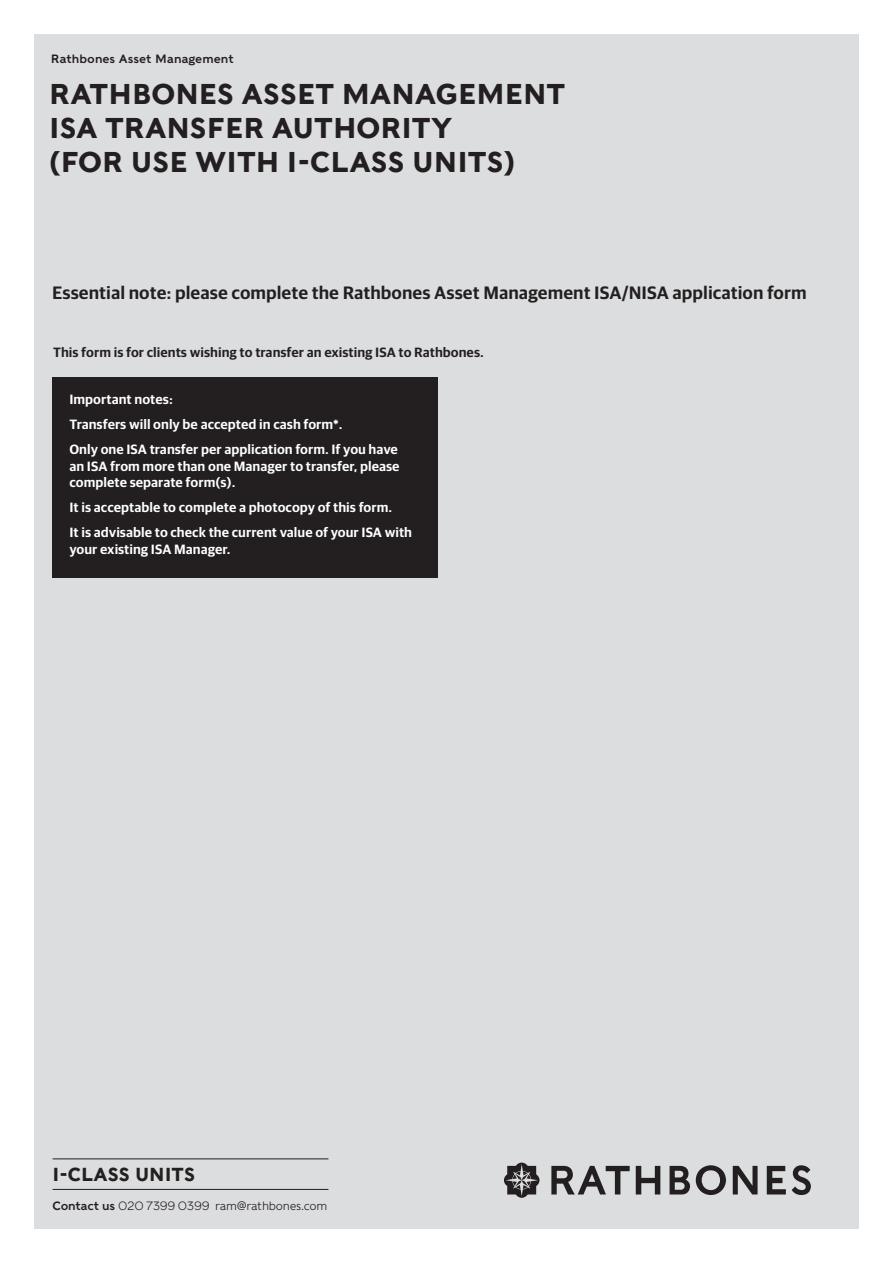
<style>
.page{position:relative;width:893px;height:1263px;background:#fff}
.page>*{position:absolute;margin:0;border:0;box-sizing:border-box;transform-origin:0 0}
.Main_form_headings{font:700 28.5px/34.2px "Rathbones Sans";color:#231f20}
.t1{font:700 18.75px "Rathbones Sans";color:#231f20}
.t2{font:600 18px "Guardian RTB Sans";color:#231f20}
.cover_instructions{font:600 13.5px/16.5px "Guardian RTB Sans";color:#fff}
.t3{font:600 13.5px "Guardian RTB Sans";color:#231f20}
.t4{font:300 12px "Rathbones Sans";letter-spacing:-.02em;color:#231f20}
.RAM_small_heading{font:12px "Rathbones Sans";color:#231f20}
.s1{font-weight:400}
</style>
<div class="page">
<div style="left:34px;top:34px;width:825px;height:1195px;background:#dcdddf"></div>
<hr style="left:53px;top:1158px;width:275px;height:1px;background:#231f20">
<hr style="left:53px;top:1189px;width:275px;height:1px;background:#231f20">
<svg style="left:551px;top:1166px;width:79px;height:28px"></svg>
<svg style="left:636px;top:1166px;width:24px;height:28px"></svg>
<svg style="left:670px;top:1166px;width:20px;height:28px"></svg>
<svg style="left:696px;top:1165px;width:30px;height:30px"></svg>
<svg style="left:733px;top:1166px;width:25px;height:28px"></svg>
<svg style="left:767px;top:1166px;width:19px;height:28px"></svg>
<svg style="left:792px;top:1165px;width:19px;height:30px"></svg>
<svg style="left:504px;top:1162px;width:36px;height:36px"></svg>
<div style="left:52px;top:377px;width:386px;height:201px;background:#231f20"></div>
<p class="RAM_small_heading" style="left:51px;top:50px;width:184px">Rathbones Asset Management</p>
<p class="Main_form_headings" style="left:49px;top:77px;width:517px">RATHBONES ASSET MANAGEMENT<br>ISA TRANSFER AUTHORITY</p>
<p class="Main_form_headings" style="left:49px;top:145px;width:467px">(FOR USE WITH I-CLASS UNITS)</p>
<p class="t2" style="left:52px;top:280px;width:756px">Essential note: please complete the Rathbones Asset Management ISA/NISA application form</p>
<p class="t3" style="left:53px;top:343px;width:432px">This form is for clients wishing to transfer an existing ISA to Rathbones.</p>
<p class="cover_instructions" style="left:69px;top:390px;width:105px">Important notes:</p>
<p class="cover_instructions" style="left:69px;top:415px;width:275px">Transfers will only be accepted in cash form*.</p>
<p class="cover_instructions" style="left:69px;top:440px;width:332px">Only one ISA transfer per application form. If you have an ISA from more than one Manager to transfer, please complete separate form(s).</p>
<p class="cover_instructions" style="left:69px;top:498px;width:324px">It is acceptable to complete a photocopy of this form.</p>
<p class="cover_instructions" style="left:69px;top:523px;width:344px">It is advisable to check the current value of your ISA with your existing ISA Manager.</p>
<p class="t1" style="left:53px;top:1162px;width:144px">I-CLASS UNITS</p>
<p class="t4" style="left:53px;top:1198px;width:276px"><span class="s1">Contact us</span> 020 7399 0399 ram@rathbones.com</p>
</div>
